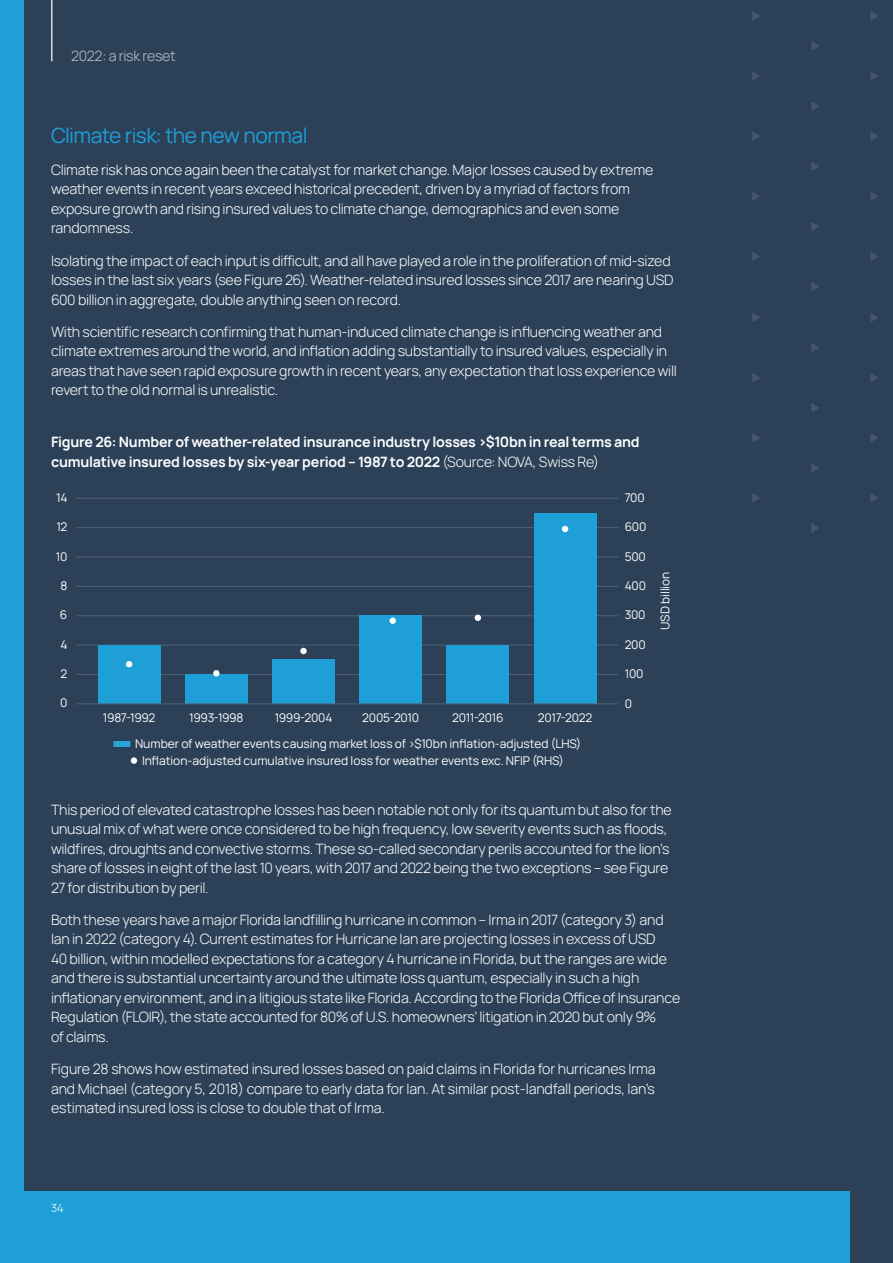
<style>
.page{position:relative;width:893px;height:1263px;background:#1e9fd7}
.page>*{position:absolute;margin:0;border:0;box-sizing:border-box;transform-origin:0 0}
.Body{font:21px "Manrope";letter-spacing:-.03em;color:#1e9fd7}
.Body-2{font:300 14.25px/19.5px "Manrope";letter-spacing:-.015em;color:#fff}
.Body-3{font:700 14.25px/19.5px "Manrope";letter-spacing:-.015em;color:#fff}
.Body-4{font:300 14.25px "Manrope";letter-spacing:-.02em;color:#b9c0c7}
.t1{font:12px "Manrope";letter-spacing:-.01em;color:#fff}
.t2{font:12px "Manrope";letter-spacing:-.03em;color:#fff}
.Footer___Folios{font:300 11.25px "Manrope";color:#fff}
.s1{font-weight:300}
</style>
<div class="page">
<div style="left:850px;top:71px;width:43px;height:1192px;background:#2c4158"></div>
<div style="left:24px;top:0;width:869px;height:1191px;background:#2c4158"></div>
<svg style="left:752px;top:11px;width:126px;height:521px"></svg>
<div style="left:113px;top:741px;width:17px;height:6px;background:#29a4d9"></div>
<hr style="left:76px;top:615px;width:542px;height:1px;background:#506174">
<hr style="left:76px;top:557px;width:542px;height:1px;background:#506174">
<hr style="left:76px;top:527px;width:542px;height:1px;background:#506174">
<hr style="left:76px;top:498px;width:542px;height:1px;background:#506174">
<hr style="left:76px;top:586px;width:542px;height:1px;background:#506174">
<hr style="left:76px;top:645px;width:542px;height:1px;background:#506174">
<hr style="left:76px;top:674px;width:542px;height:1px;background:#506174">
<div style="left:98px;top:645px;width:63px;height:59px;background:#1e9fd7"></div>
<div style="left:185px;top:674px;width:63px;height:30px;background:#1e9fd7"></div>
<div style="left:272px;top:660px;width:63px;height:44px;background:#1e9fd7"></div>
<div style="left:359px;top:616px;width:63px;height:88px;background:#1e9fd7"></div>
<div style="left:446px;top:645px;width:63px;height:59px;background:#1e9fd7"></div>
<div style="left:534px;top:513px;width:62px;height:191px;background:#1e9fd7"></div>
<hr style="left:76px;top:704px;width:542px;height:1px;background:#506174">
<svg style="left:126px;top:661px;width:6px;height:6px"></svg>
<svg style="left:213px;top:670px;width:6px;height:6px"></svg>
<div style="left:131px;top:757px;width:6px;height:7px;background:#fff;border-radius:50%"></div>
<div style="left:300px;top:648px;width:7px;height:6px;background:#fff;border-radius:50%"></div>
<div style="left:389px;top:617px;width:7px;height:7px;background:#fff;border-radius:50%"></div>
<svg style="left:475px;top:615px;width:6px;height:6px"></svg>
<svg style="left:562px;top:526px;width:6px;height:6px"></svg>
<hr style="left:51px;top:0;width:2px;height:61px;background:#dcdfe3">
<p class="Body-4" style="left:71px;top:48px;width:106px">2022: a risk reset</p>
<p class="Body" style="left:51px;top:123px;width:258px">Climate risk: the new normal</p>
<p class="Body-2" style="left:51px;top:160px;width:604px">Climate risk has once again been the catalyst for market change. Major losses caused by extreme weather events in recent years exceed historical precedent, driven by a myriad of factors from exposure growth and rising insured values to climate change, demographics and even some randomness.</p>
<p class="Body-2" style="left:51px;top:251px;width:624px">Isolating the impact of each input is difficult, and all have played a role in the proliferation of mid-sized losses in the last six years (see Figure 26). Weather-related insured losses since 2017 are nearing USD<br>600 billion in aggregate, double anything seen on record.</p>
<p class="Body-2" style="left:51px;top:322px;width:627px">With scientific research confirming that human-induced climate change is influencing weather and climate extremes around the world, and inflation adding substantially to insured values, especially in areas that have seen rapid exposure growth in recent years, any expectation that loss experience will revert to the old normal is unrealistic.</p>
<p class="Body-3" style="left:51px;top:432px;width:590px">Figure 26: Number of weather-related insurance industry losses &gt;$10bn in real terms and cumulative insured losses by six-year period – 1987 to 2022 <span class="s1">(Source: NOVA, Swiss Re)</span></p>
<p class="t1" style="left:56px;top:490px;width:13px">14</p>
<p class="t1" style="left:625px;top:490px;width:22px">700</p>
<p class="t1" style="left:56px;top:520px;width:13px">12</p>
<p class="t1" style="left:625px;top:520px;width:23px">600</p>
<p class="t1" style="left:56px;top:549px;width:13px">10</p>
<p class="t1" style="left:625px;top:549px;width:23px">500</p>
<p class="t1" style="left:60px;top:578px;width:8px">8</p>
<p class="t1" style="left:60px;top:608px;width:9px">6</p>
<p class="t1" style="left:625px;top:578px;width:23px">400</p>
<p class="t1" style="left:625px;top:608px;width:22px">300</p>
<p class="t1" style="left:658px;top:630px;width:60px;rotate:-90deg">USD billion</p>
<p class="t1" style="left:60px;top:637px;width:9px">4</p>
<p class="t1" style="left:625px;top:637px;width:23px">200</p>
<p class="t1" style="left:61px;top:667px;width:8px">2</p>
<p class="t1" style="left:625px;top:667px;width:20px">100</p>
<p class="t1" style="left:60px;top:696px;width:9px">0</p>
<p class="t1" style="left:625px;top:696px;width:9px">0</p>
<p class="t1" style="left:103px;top:711px;width:54px">1987-1992</p>
<p class="t1" style="left:189px;top:711px;width:56px">1993-1998</p>
<p class="t1" style="left:275px;top:711px;width:59px">1999-2004</p>
<p class="t1" style="left:362px;top:711px;width:58px">2005-2010</p>
<p class="t2" style="left:452px;top:711px;width:53px">2011-2016</p>
<p class="t1" style="left:538px;top:711px;width:56px">2017-2022</p>
<p class="t1" style="left:135px;top:736px;width:448px">Number of weather events causing market loss of &gt;$10bn inflation-adjusted (LHS)</p>
<p class="t1" style="left:142px;top:753px;width:423px">Inflation-adjusted cumulative insured loss for weather events exc. NFIP (RHS)</p>
<p class="Body-2" style="left:51px;top:800px;width:622px">This period of elevated catastrophe losses has been notable not only for its quantum but also for the unusual mix of what were once considered to be high frequency, low severity events such as floods, wildfires, droughts and convective storms. These so-called secondary perils accounted for the lion’s share of losses in eight of the last 10 years, with 2017 and 2022 being the two exceptions – see Figure 27 for distribution by peril.</p>
<p class="Body-2" style="left:51px;top:910px;width:631px">Both these years have a major Florida landfilling hurricane in common – Irma in 2017 (category 3) and Ian in 2022 (category 4). Current estimates for Hurricane Ian are projecting losses in excess of USD<br>40 billion, within modelled expectations for a category 4 hurricane in Florida, but the ranges are wide and there is substantial uncertainty around the ultimate loss quantum, especially in such a high inflationary environment, and in a litigious state like Florida. According to the Florida Office of Insurance Regulation (FLOIR), the state accounted for 80% of U.S. homeowners’ litigation in 2020 but only 9%<br>of claims.</p>
<p class="Body-2" style="left:51px;top:1059px;width:606px;text-align:justify">Figure 28 shows how estimated insured losses based on paid claims in Florida for hurricanes Irma and Michael (category 5, 2018) compare to early data for Ian. At similar post-landfall periods, Ian’s estimated insured loss is close to double that of Irma.</p>
<p class="Footer___Folios" style="left:51px;top:1201px;width:14px">34</p>
</div>
